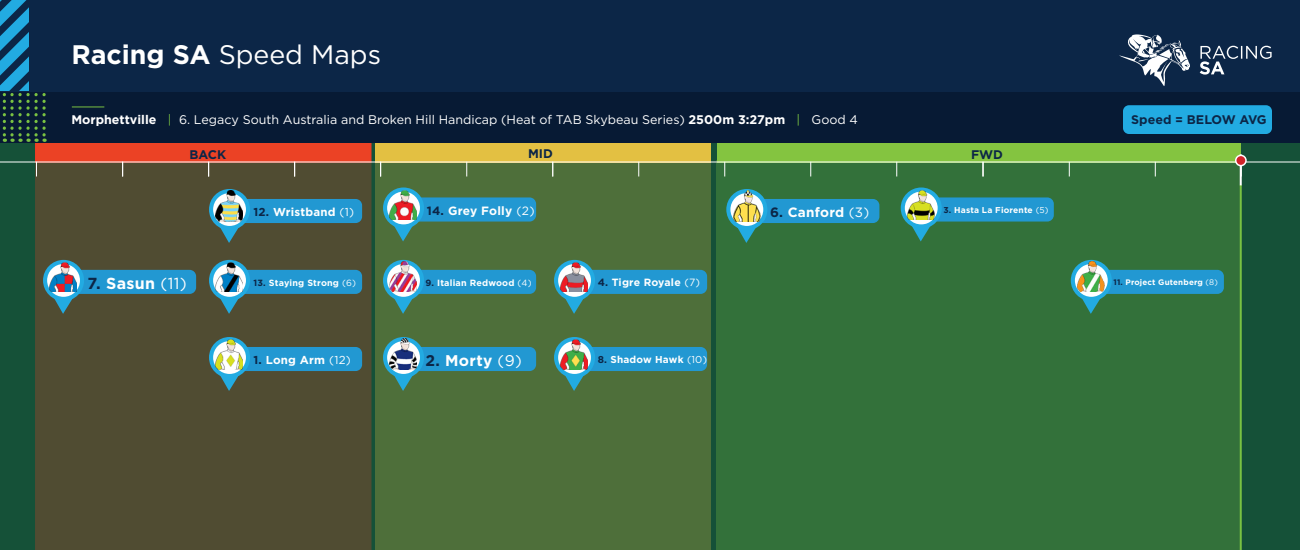
<style>
.page{position:relative;width:1300px;height:550px;background:#fff}
.page>*{position:absolute;margin:0;border:0;box-sizing:border-box;transform-origin:0 0}
.t1{font:26.8px "Gotham HTF";color:#fff}
.t2{font:700 16px "Gotham HTF";letter-spacing:.02em;color:#fff}
.t3{font:700 15.5px "Gotham HTF";letter-spacing:.02em;color:#fff}
.t4{font:700 13.5px "Gotham HTF";letter-spacing:.02em;color:#fff}
.t5{font:12.5px "Gotham";color:#fff}
.t6{font:700 12.5px "Gotham HTF";color:#0c2647}
.t7{font:700 12px "Gotham HTF";letter-spacing:.02em;color:#fff}
.t8{font:700 11.5px "Gotham HTF";letter-spacing:.02em;color:#fff}
.t9{font:700 10.5px "Gotham HTF";letter-spacing:.01em;color:#fff}
.t10{font:700 10px "Gotham HTF";letter-spacing:.02em;color:#fff}
.t11{font:700 9px "Gotham HTF";letter-spacing:.02em;color:#fff}
.t12{font:700 8.5px "Gotham HTF";letter-spacing:.02em;color:#fff}
.t13{font:700 8px "Gotham HTF";letter-spacing:.02em;color:#fff}
.s1{font-weight:700}
.s2{font-family:"Gotham HTF";font-weight:700}
.s3{font-family:"Gotham HTF";color:#79c142}
.s4{font-family:"Gotham HTF"}
.s5{color:#0c2647}
.s6{font-family:"Gotham";font-weight:400}
</style>
<div class="page">
<div style="left:0;top:119px;width:1300px;height:431px;background:#155138"></div>
<div style="left:35px;top:163px;width:336px;height:387px;background:#504c32"></div>
<div style="left:35px;top:142px;width:336px;height:20px;background:#eb4225;border:1px solid #eb3e26"></div>
<div style="left:375px;top:142px;width:336px;height:20px;background:#e3c042"></div>
<div style="left:717px;top:142px;width:524px;height:20px;background:#84c440"></div>
<div style="left:376px;top:162px;width:335px;height:388px;background:#4e6f3a"></div>
<div style="left:716px;top:160px;width:525px;height:390px;background:#33713a"></div>
<div style="left:0;top:0;width:1300px;height:143px;background:#0c2647"></div>
<hr style="left:0;top:162px;width:1300px;height:1px;background:#fff">
<div style="left:0;top:92px;width:1300px;height:51px;background:#071a34"></div>
<svg style="left:466px;top:162px;width:1px;height:14px"></svg>
<hr style="left:72px;top:106px;width:32px;height:1px;background:#79c142">
<svg style="left:1200px;top:46px;width:72px;height:29px"></svg>
<svg style="left:1119px;top:34px;width:71px;height:52px"></svg>
<svg style="left:552px;top:163px;width:1px;height:13px"></svg>
<svg style="left:638px;top:162px;width:1px;height:14px"></svg>
<svg style="left:724px;top:162px;width:1px;height:14px"></svg>
<svg style="left:810px;top:162px;width:1px;height:14px"></svg>
<svg style="left:896px;top:162px;width:1px;height:14px"></svg>
<svg style="left:982px;top:162px;width:2px;height:14px"></svg>
<svg style="left:1069px;top:162px;width:1px;height:14px"></svg>
<svg style="left:1155px;top:162px;width:1px;height:14px"></svg>
<svg style="left:0;top:0;width:46px;height:142px"></svg>
<hr style="left:1240px;top:185px;width:2px;height:365px;background:#79c142">
<hr style="left:1240px;top:154px;width:2px;height:31px;background:#fff">
<div style="left:1236px;top:155px;width:10px;height:11px;background:#d1232a;border-radius:50%"></div>
<div style="left:1235px;top:155px;width:12px;height:11px;border:2px solid #fff;border-radius:50%"></div>
<svg style="left:36px;top:163px;width:1px;height:13px"></svg>
<svg style="left:122px;top:163px;width:1px;height:13px"></svg>
<svg style="left:208px;top:163px;width:1px;height:13px"></svg>
<svg style="left:294px;top:163px;width:1px;height:13px"></svg>
<svg style="left:380px;top:163px;width:1px;height:13px"></svg>
<svg style="left:209px;top:189px;width:153px;height:54px;background:#3f707b"></svg>
<img style="left:216px;top:191px;width:27px;height:30px">
<svg style="left:209px;top:260px;width:153px;height:54px;background:#3f717b"></svg>
<img style="left:216px;top:261px;width:27px;height:31px">
<svg style="left:43px;top:260px;width:153px;height:54px;background:#3f717b"></svg>
<img style="left:50px;top:261px;width:27px;height:31px">
<svg style="left:209px;top:337px;width:153px;height:54px;background:#3f717b"></svg>
<img style="left:216px;top:339px;width:27px;height:30px">
<svg style="left:383px;top:260px;width:153px;height:54px"></svg>
<img style="left:390px;top:261px;width:27px;height:31px">
<svg style="left:383px;top:337px;width:153px;height:54px"></svg>
<img style="left:390px;top:339px;width:27px;height:30px">
<svg style="left:726px;top:189px;width:153px;height:54px"></svg>
<img style="left:733px;top:191px;width:27px;height:30px">
<svg style="left:554px;top:260px;width:153px;height:54px"></svg>
<img style="left:561px;top:261px;width:27px;height:31px">
<svg style="left:554px;top:337px;width:153px;height:54px"></svg>
<img style="left:561px;top:339px;width:27px;height:30px">
<svg style="left:383px;top:188px;width:153px;height:53px"></svg>
<img style="left:390px;top:189px;width:27px;height:31px">
<svg style="left:1071px;top:260px;width:153px;height:54px"></svg>
<img style="left:1078px;top:261px;width:26px;height:31px">
<svg style="left:901px;top:188px;width:153px;height:53px"></svg>
<img style="left:908px;top:189px;width:26px;height:31px">
<div style="left:1123px;top:105px;width:149px;height:29px;background:#22abe2;border-radius:6px"></div>
<p class="t1" style="left:71px;top:39px;width:311px"><span class="s1">Racing SA</span> Speed Maps</p>
<p class="t5" style="left:71px;top:113px;width:788px"><span class="s2">Morphettville</span> <span class="s3">|</span> <span class="s4">6.</span> Legacy South Australia and Broken Hill Handicap (Heat of TAB Skybeau Series) <span class="s2">2500m 3:27pm</span> <span class="s3">|</span> Good 4</p>
<p class="t6" style="left:190px;top:147px;width:38px">BACK</p>
<p class="t6" style="left:528px;top:147px;width:26px">MID</p>
<p class="t6" style="left:971px;top:147px;width:33px">FWD</p>
<p class="t8" style="left:254px;top:205px;width:102px"><span class="s5">12.</span> Wristband <span class="s6">(1)</span></p>
<p class="t7" style="left:427px;top:203px;width:109px"><span class="s5">14.</span> Grey Folly <span class="s6">(2)</span></p>
<p class="t4" style="left:770px;top:204px;width:101px"><span class="s5">6.</span> Canford <span class="s6">(3)</span></p>
<p class="t12" style="left:943px;top:205px;width:107px"><span class="s5">3.</span> Hasta La Fiorente <span class="s6">(5)</span></p>
<p class="t2" style="left:88px;top:274px;width:101px"><span class="s5">7.</span> Sasun <span class="s6">(11)</span></p>
<p class="t11" style="left:254px;top:277px;width:104px"><span class="s5">13.</span> Staying Strong <span class="s6">(6)</span></p>
<p class="t11" style="left:426px;top:277px;width:108px"><span class="s5">9.</span> Italian Redwood <span class="s6">(4)</span></p>
<p class="t9" style="left:598px;top:277px;width:104px"><span class="s5">4.</span> Tigre Royale <span class="s6">(7)</span></p>
<p class="t8" style="left:254px;top:353px;width:99px"><span class="s5">1.</span> Long Arm <span class="s6">(12)</span></p>
<p class="t3" style="left:426px;top:351px;width:98px"><span class="s5">2.</span> Morty <span class="s6">(9)</span></p>
<p class="t10" style="left:598px;top:354px;width:111px"><span class="s5">8.</span> Shadow Hawk <span class="s6">(10)</span></p>
<p class="t6" style="left:1131px;top:113px;width:137px">Speed = BELOW AVG</p>
<p class="t13" style="left:1113px;top:278px;width:106px"><span class="s5">11.</span> Project Gutenberg <span class="s6">(8)</span></p>
</div>
